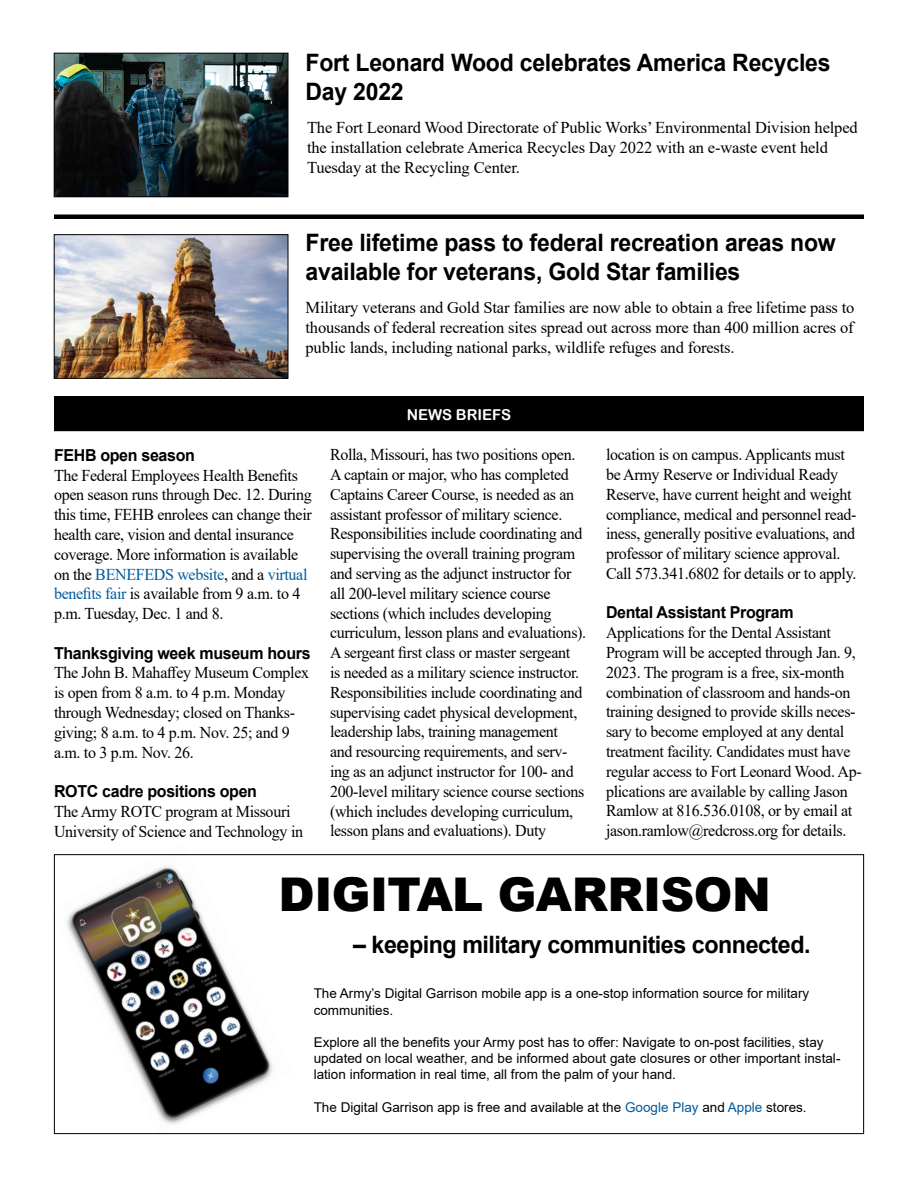
<style>
.page{position:relative;width:918px;height:1188px;background:#fff}
.page>*{position:absolute;margin:0;border:0;box-sizing:border-box;transform-origin:0 0}
.t1{font:900 46.5px "Arial";letter-spacing:-.01em;color:#000}
.t2{font:700 24px/28.8px "Arial";letter-spacing:-.01em;color:#000;scale:.96 1}
.t3{font:700 24px "Arial";letter-spacing:-.01em;color:#000}
.t4{font:16.5px/19.8px "Times New Roman";letter-spacing:-.02em;color:#000}
.t5{font:700 16.5px "Arial";letter-spacing:-.02em;color:#000}
.t6{font:15px "Arial Rounded MT Bold";color:#fff}
.t7{font:13.5px/16.2px "Arial";color:#000}
.s1{color:#005b9c}
</style>
<div class="page">
<img style="left:56px;top:236px;width:230px;height:140px">
<div style="left:54px;top:234px;width:234px;height:144px;border:1px solid #000"></div>
<div style="left:54px;top:214px;width:810px;height:5px;border:2px solid #000"></div>
<img style="left:56px;top:55px;width:230px;height:140px">
<div style="left:54px;top:53px;width:234px;height:144px;border:1px solid #000"></div>
<div style="left:55px;top:397px;width:808px;height:33px;background:#000"></div>
<div style="left:54px;top:396px;width:810px;height:35px;border:2px solid #000"></div>
<img style="left:53px;top:854px;width:241px;height:281px">
<h2 class="t2" style="left:306px;top:49px;width:548px">Fort Leonard Wood celebrates America Recycles<br>Day 2022</h2>
<p class="t4" style="left:307px;top:117px;width:552px">The Fort Leonard Wood Directorate of Public Works’ Environmental Division helped the installation celebrate America Recycles Day 2022 with an e-waste event held<br>Tuesday at the Recycling Center.</p>
<h2 class="t2" style="left:306px;top:229px;width:554px">Free lifetime pass to federal recreation areas now available for veterans, Gold Star families</h2>
<p class="t4" style="left:306px;top:297px;width:551px;text-align:justify">Military veterans and Gold Star families are now able to obtain a free lifetime pass to thousands of federal recreation sites spread out across more than 400 million acres of public lands, including national parks, wildlife refuges and forests.</p>
<p class="t5" style="left:54px;top:443px;width:143px">FEHB open season</p>
<p class="t4" style="left:54px;top:465px;width:259px">The Federal Employees Health Benefits open season runs through Dec. 12. During this time, FEHB enrolees can change their health care, vision and dental insurance coverage. More information is available on the <span class="s1">BENEFEDS website</span>, and a <span class="s1">virtual benefits fair</span> is available from 9 a.m. to 4 p.m. Tuesday, Dec. 1 and 8.</p>
<p class="t5" style="left:54px;top:641px;width:258px">Thanksgiving week museum hours</p>
<p class="t4" style="left:54px;top:662px;width:257px">The John B. Mahaffey Museum Complex is open from 8 a.m. to 4 p.m. Monday through Wednesday; closed on Thanks&shy;giving; 8 a.m. to 4 p.m. Nov. 25; and 9 a.m. to 3 p.m. Nov. 26.</p>
<p class="t5" style="left:54px;top:780px;width:205px">ROTC cadre positions open</p>
<p class="t4" style="left:54px;top:801px;width:251px">The Army ROTC program at Missouri<br>University of Science and Technology in</p>
<p class="t6" style="left:407px;top:405px;width:106px">NEWS BRIEFS</p>
<p class="t4" style="left:330px;top:444px;width:258px">Rolla, Missouri, has two positions open.<br>A captain or major, who has completed Captains Career Course, is needed as an assistant professor of military science.<br>Responsibilities include coordinating and supervising the overall training program and serving as the adjunct instructor for all 200-level military science course sections (which includes developing curriculum, lesson plans and evaluations).<br>A sergeant first class or master sergeant<br>is needed as a military science instructor.<br>Responsibilities include coordinating and supervising cadet physical development, leadership labs, training management<br>and resourcing requirements, and serv&shy;ing as an adjunct instructor for 100- and 200-level military science course sections (which includes developing curriculum, lesson plans and evaluations). Duty</p>
<p class="t4" style="left:606px;top:444px;width:252px">location is on campus. Applicants must be Army Reserve or Individual Ready Reserve, have current height and weight compliance, medical and personnel read&shy;iness, generally positive evaluations, and professor of military science approval.<br>Call 573.341.6802 for details or to apply.</p>
<p class="t5" style="left:606px;top:601px;width:189px">Dental Assistant Program</p>
<p class="t4" style="left:606px;top:622px;width:257px">Applications for the Dental Assistant Program will be accepted through Jan. 9, 2023. The program is a free, six-month combination of classroom and hands-on training designed to provide skills neces&shy;sary to become employed at any dental treatment facility. Candidates must have regular access to Fort Leonard Wood. Ap&shy;plications are available by calling Jason Ramlow at 816.536.0108, or by email at jason.ramlow@redcross.org for details.</p>
<h1 class="t1" style="left:279px;top:860px;width:494px">DIGITAL GARRISON</h1>
<h2 class="t3" style="left:353px;top:928px;width:459px">– keeping military communities connected.</h2>
<p class="t7" style="left:314px;top:986px;width:497px">The Army’s Digital Garrison mobile app is a one-stop information source for military communities.</p>
<p class="t7" style="left:314px;top:1034px;width:528px">Explore all the benefits your Army post has to offer: Navigate to on-post facilities, stay updated on local weather, and be informed about gate closures or other important instal&shy;lation information in real time, all from the palm of your hand.</p>
<p class="t7" style="left:314px;top:1099px;width:495px">The Digital Garrison app is free and available at the <span class="s1">Google Play</span> and <span class="s1">Apple</span> stores.</p>
</div>
